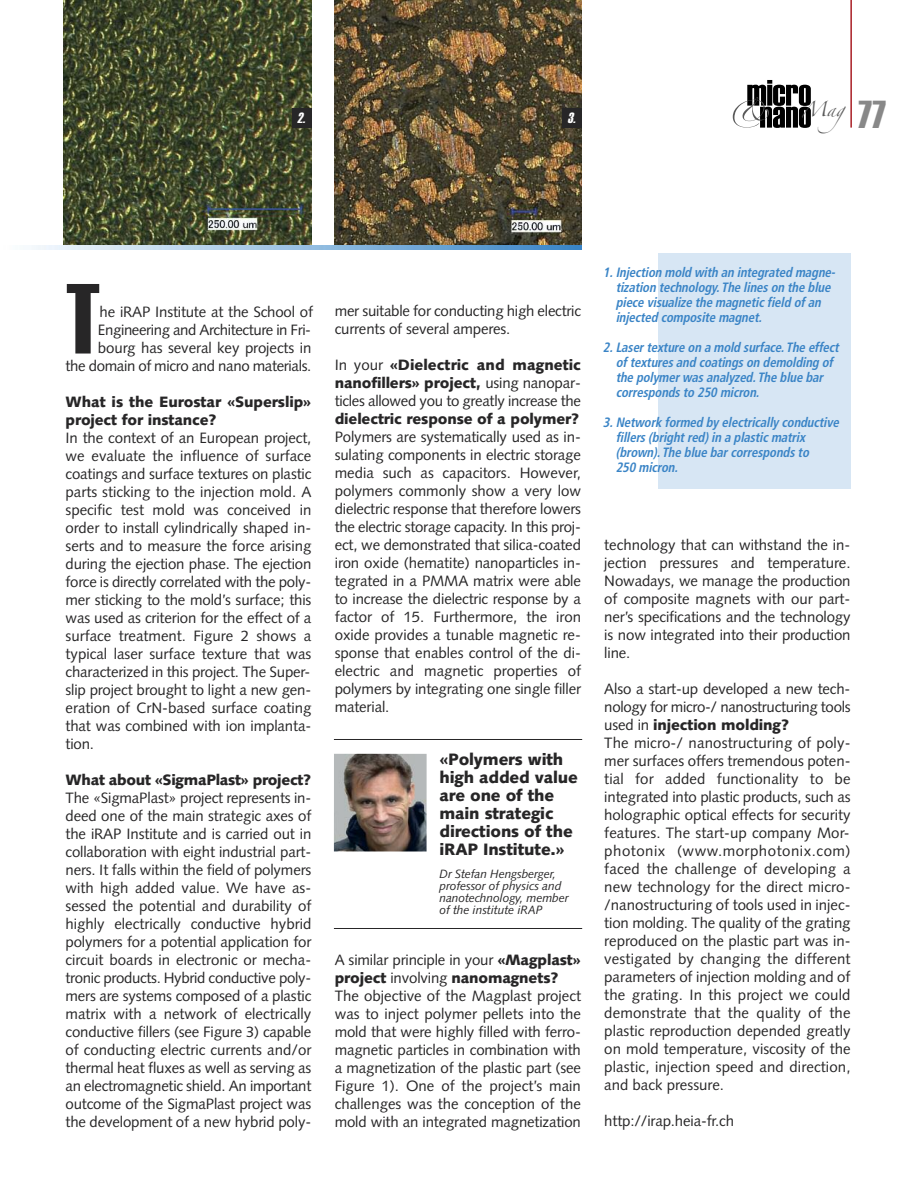
<style>
.page{position:relative;width:915px;height:1191px;background:#fff}
.page>*{position:absolute;margin:0;border:0;box-sizing:border-box;transform-origin:0 0}
.t1{font:99.3px "Haettenschweiler";color:#272627}
.t2{font:39px "Haettenschweiler";color:#888;scale:.95 1}
.t3{font:900 16.5px/18px "Syntax";letter-spacing:-.01em;color:#272627}
.t4{font:15px/18px "Syntax";letter-spacing:-.005em;color:#272627;text-align:justify}
.t5{font:900 15px/18px "Syntax";letter-spacing:-.01em;color:#272627}
.t6{font:italic 15px "Haettenschweiler";color:#fff;scale:.95 1}
.t7{font:italic 700 condensed 13.5px/15px "Frutiger";letter-spacing:-.01em;color:#3a84c6;scale:.95 1}
.t8{font:13.2px "Zapfino";color:#595959}
.t9{font:italic 12px/12px "Syntax";letter-spacing:-.01em;color:#272627}
.s1{font-weight:900}
</style>
<div class="page">
<hr style="left:850px;top:0;width:1px;height:128px;background:#a91f26">
<div style="left:658px;top:253px;width:192px;height:235px;background:#d7e6f4"></div>
<hr style="left:334px;top:739px;width:248px;height:1px;background:#272627">
<hr style="left:334px;top:928px;width:248px;height:1px;background:#272627">
<img style="left:334px;top:754px;width:92px;height:97px">
<svg style="left:732px;top:80px;width:78px;height:48px"></svg>
<img style="left:64px;top:0;width:247px;height:245px">
<img style="left:334px;top:0;width:247px;height:245px">
<img style="left:32px;top:245px;width:549px;height:5px">
<div style="left:292px;top:109px;width:20px;height:19px;background:#272627"></div>
<div style="left:562px;top:109px;width:19px;height:19px;background:#272627"></div>
<p class="t6" style="left:297px;top:109px;width:13px">2.</p>
<p class="t6" style="left:567px;top:109px;width:13px">3.</p>
<p class="t8" style="left:801px;top:104px;width:64px">Mag</p>
<h2 class="t2" style="left:857px;top:92px;width:31px">77</h2>
<h1 class="t1" style="left:65px;top:262px;width:36px">T</h1>
<p class="t4" style="left:65px;top:304px;width:249px;text-align:right">he iRAP Institute at the School of Engineering and Architecture in Fri&shy;bourg has several key projects in<br>the domain of micro and nano materials.</p>
<p class="t5" style="left:65px;top:394px;width:247px">What is the Eurostar «Superslip» project for instance?</p>
<p class="t4" style="left:65px;top:430px;width:247px">In the context of an European project, we evaluate the influence of surface coatings and surface textures on plastic parts sticking to the injection mold. A specific test mold was conceived in order to install cylindrically shaped in&shy;serts and to measure the force arising during the ejection phase. The ejection force is directly correlated with the poly&shy;mer sticking to the mold’s surface; this was used as criterion for the effect of a surface treatment. Figure 2 shows a typical laser surface texture that was characterized in this project. The Super&shy;slip project brought to light a new gen&shy;eration of CrN-based surface coating that was combined with ion implanta&shy;tion.</p>
<p class="t5" style="left:65px;top:772px;width:247px">What about «SigmaPlast» project?</p>
<p class="t4" style="left:65px;top:790px;width:247px">The «SigmaPlast» project represents in&shy;deed one of the main strategic axes of the iRAP Institute and is carried out in collaboration with eight industrial part&shy;ners. It falls within the field of polymers with high added value. We have as&shy;sessed the potential and durability of highly electrically conductive hybrid polymers for a potential application for circuit boards in electronic or mecha&shy;tronic products. Hybrid conductive poly&shy;mers are systems composed of a plastic matrix with a network of electrically conductive fillers (see Figure 3) capable of conducting electric currents and/or thermal heat fluxes as well as serving as an electromagnetic shield. An important outcome of the SigmaPlast project was the development of a new hybrid poly-</p>
<p class="t4" style="left:334px;top:303px;width:248px">mer suitable for conducting high electric currents of several amperes.</p>
<p class="t4" style="left:334px;top:357px;width:248px">In your <span class="s1">«Dielectric and magnetic nanofillers» project,</span> using nanopar&shy;ticles allowed you to greatly increase the</p>
<p class="t5" style="left:334px;top:411px;width:246px">dielectric response of a polymer?</p>
<p class="t4" style="left:334px;top:429px;width:248px">Polymers are systematically used as in&shy;sulating components in electric storage media such as capacitors. However, polymers commonly show a very low dielectric response that therefore lowers the electric storage capacity. In this proj&shy;ect, we demonstrated that silica-coated iron oxide (hematite) nanoparticles in&shy;tegrated in a PMMA matrix were able to increase the dielectric response by a factor of 15. Furthermore, the iron oxide provides a tunable magnetic re&shy;sponse that enables control of the di&shy;electric and magnetic properties of polymers by integrating one single filler material.</p>
<p class="t3" style="left:439px;top:752px;width:140px">«Polymers with high added value are one of the main strategic directions of the iRAP Institute.»</p>
<p class="t9" style="left:439px;top:868px;width:131px">Dr Stefan Hengsberger, professor of physics and nanotechnology, member of the institute iRAP</p>
<p class="t4" style="left:334px;top:951px;width:248px;text-align:left">A similar principle in your <span class="s1">«Magplast» project</span> involving <span class="s1">nanomagnets?<br></span>The objective of the Magplast project was to inject polymer pellets into the mold that were highly filled with ferro&shy;magnetic particles in combination with a magnetization of the plastic part (see Figure 1). One of the project’s main challenges was the conception of the mold with an integrated magnetization</p>
<p class="t7" style="left:615px;top:266px;width:235px;text-indent:-13px">1. Injection mold with an integrated magne&shy;tization technology. The lines on the blue piece visualize the magnetic field of an injected composite magnet.</p>
<p class="t7" style="left:615px;top:341px;width:239px;text-indent:-13px">2. Laser texture on a mold surface. The effect of textures and coatings on demolding of the polymer was analyzed. The blue bar corresponds to 250 micron.</p>
<p class="t7" style="left:615px;top:416px;width:239px;text-indent:-13px">3. Network formed by electrically conductive fillers (bright red) in a plastic matrix (brown). The blue bar corresponds to<br>250 micron.</p>
<p class="t4" style="left:604px;top:537px;width:248px">technology that can withstand the in&shy;jection pressures and temperature.<br>Nowadays, we manage the production of composite magnets with our part&shy;ner’s specifications and the technology is now integrated into their production line.</p>
<p class="t4" style="left:604px;top:681px;width:248px;text-align:left">Also a start-up developed a new tech&shy;nology for micro-/ nanostructuring tools used in <span class="s1">injection molding?<br></span>The micro-/ nanostructuring of poly&shy;mer surfaces offers tremendous poten&shy;tial for added functionality to be integrated into plastic products, such as holographic optical effects for security features. The start-up company Mor&shy;photonix (www.morphotonix.com) faced the challenge of developing a new technology for the direct micro-/nanostructuring of tools used in injec&shy;tion molding. The quality of the grating reproduced on the plastic part was in&shy;vestigated by changing the different parameters of injection molding and of the grating. In this project we could demonstrate that the quality of the plastic reproduction depended greatly on mold temperature, viscosity of the plastic, injection speed and direction, and back pressure.</p>
<p class="t4" style="left:604px;top:1113px;width:131px">http://irap.heia-fr.ch</p>
</div>
